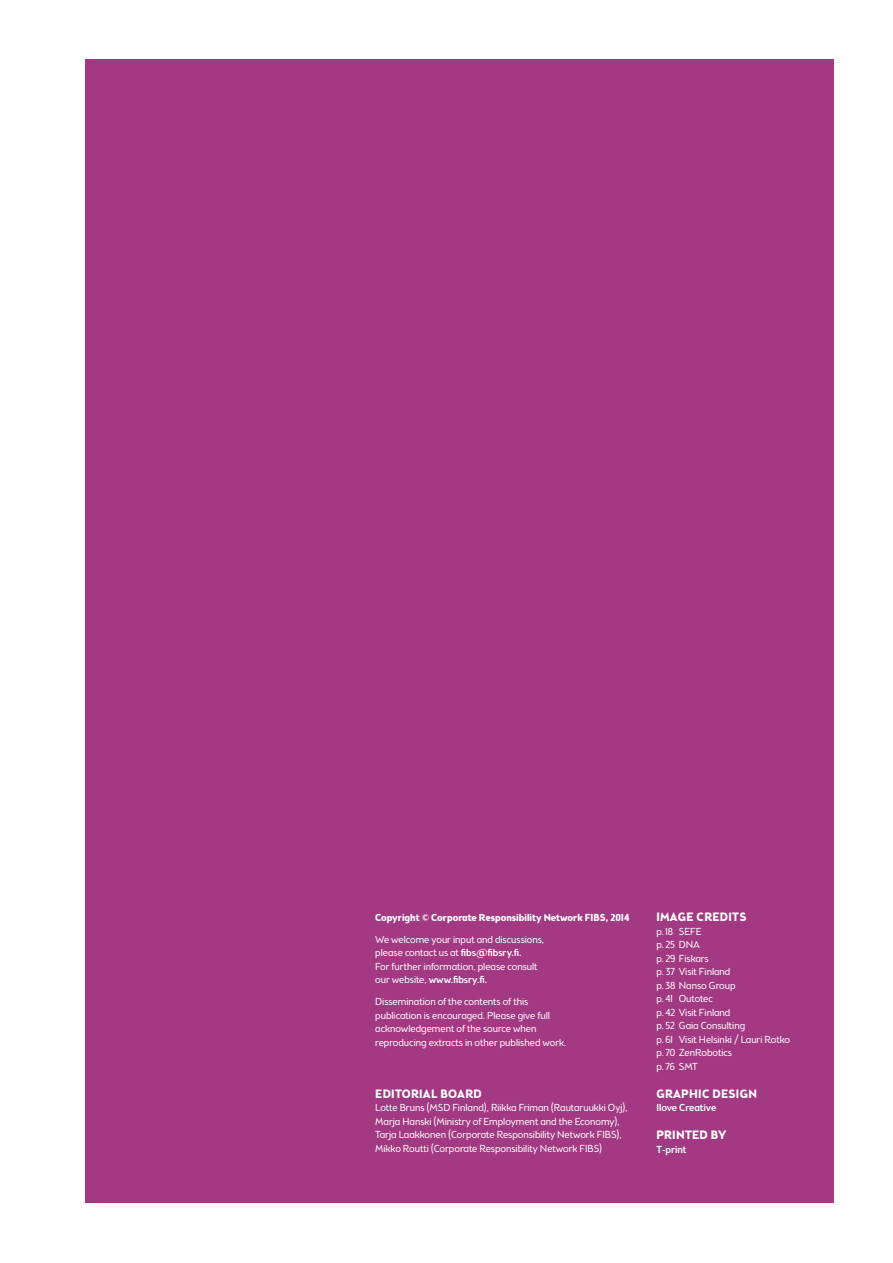
<style>
.page{position:relative;width:893px;height:1263px;background:#fff}
.page>*{position:absolute;margin:0;border:0;box-sizing:border-box;transform-origin:0 0}
.t1{font:700 12px "Brooklyn Samuels Five";letter-spacing:.025em;color:#fff}
.t2{font:300 10.05px/13.5px "Brooklyn Samuels Five";color:#fff}
.t3{font:700 10.05px "Brooklyn Samuels Five";color:#fff}
.t4{font:500 10.05px "Brooklyn Samuels Five";color:#fff}
.s1{font-weight:500}
</style>
<div class="page">
<div style="left:85px;top:60px;width:748px;height:1143px;background:#a33982"></div>
<p class="t3" style="left:375px;top:911px;width:256px">Copyright © Corporate Responsibility Network FIBS, 2014</p>
<p class="t2" style="left:375px;top:933px;width:170px">We welcome your input and discussions, please contact us at <span class="s1">fibs@fibsry.fi.<br></span>For further information, please consult our website, <span class="s1">www.fibsry.fi.</span></p>
<p class="t2" style="left:375px;top:996px;width:192px">Dissemination of the contents of this publication is encouraged. Please give full acknowledgement of the source when reproducing extracts in other published work.</p>
<p class="t1" style="left:375px;top:1087px;width:35px">EDITORIAL</p>
<p class="t1" style="left:440px;top:1087px;width:10px">BOARD</p>
<p class="t2" style="left:375px;top:1102px;width:254px">Lotte Bruns (MSD Finland), Riikka Friman (Rautaruukki Oyj), Marja Hanski (Ministry of Employment and the Economy), Tarja Laakkonen (Corporate Responsibility Network FI BS), Mikko Routti (Corporate Responsibility Network FI BS)</p>
<p class="t1" style="left:656px;top:910px;width:84px">Image credits</p>
<p class="t2" style="left:656px;top:925px;width:135px">p. 18 SEFE<br>p. 25 DNA<br>p. 29 Fiskars<br>p. 37 Visit Finland<br>p. 38 Nanso Group<br>p. 41 O utotec<br>p. 42 Visit Finland<br>p. 52 Gaia Consulting<br>p. 61 Visit H elsinki / Lauri Rotko p. 70 ZenRobotics<br>p. 76 SMT</p>
<p class="t1" style="left:656px;top:1087px;width:102px">Graphic Design</p>
<p class="t4" style="left:656px;top:1102px;width:61px">Ilove Creative</p>
<p class="t1" style="left:656px;top:1128px;width:8px">PRIN</p>
<p class="t1" style="left:685px;top:1128px;width:35px">TED BY</p>
<p class="t4" style="left:656px;top:1143px;width:32px">T-print</p>
</div>
